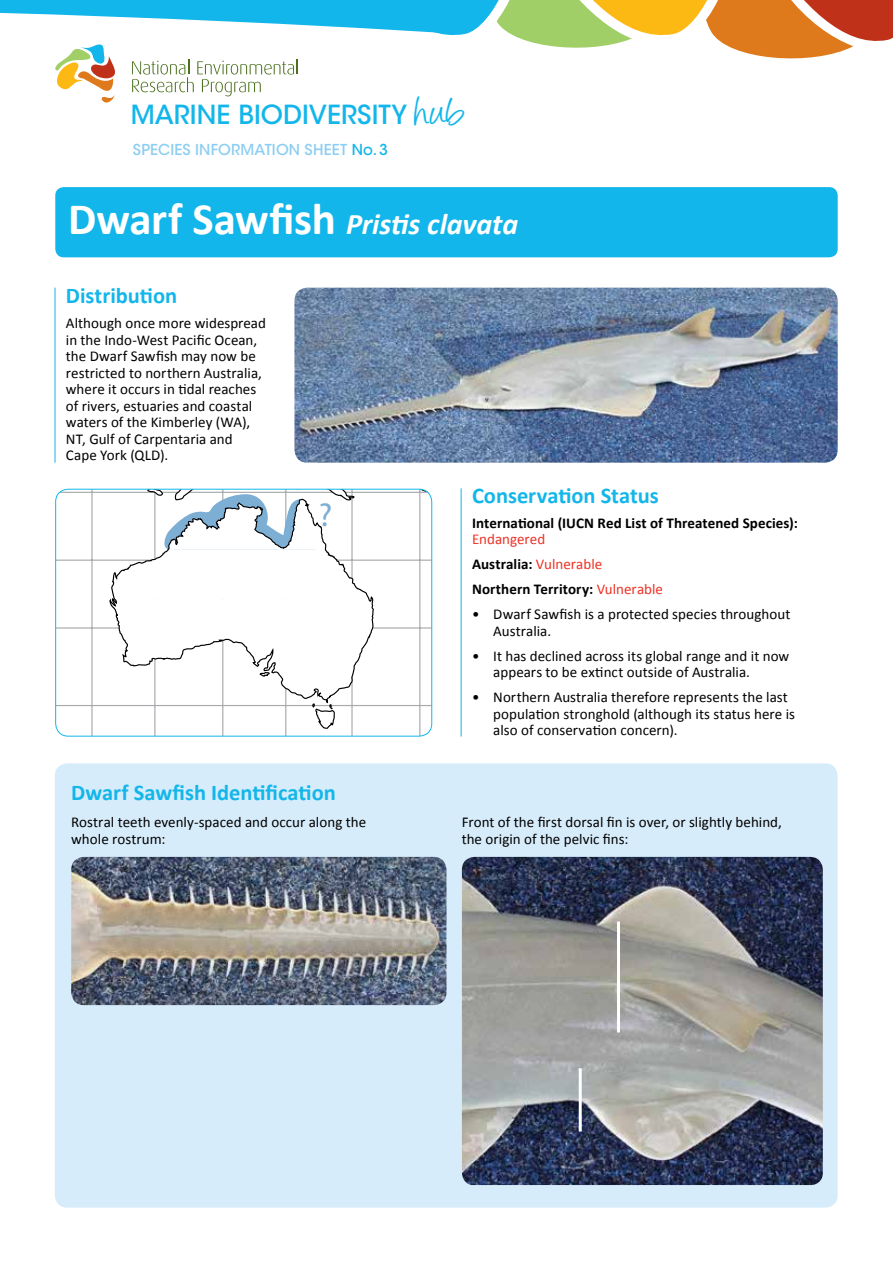
<style>
.page{position:relative;width:893px;height:1263px;background:#fff}
.page>*{position:absolute;margin:0;border:0;box-sizing:border-box;transform-origin:0 0}
.t1{font:700 33.3px "Syntax";color:#7daed3}
.t2{font:italic 700 30px "Calibri";letter-spacing:-.005em;color:#fff}
.t3{font:500 26.1px "ITC Avant Garde Std";color:#13b6ea}
.t4{font:700 22.5px "Calibri";color:#13b6ea}
.t5{font:15px/16.5px "Calibri";letter-spacing:.005em;color:#000}
.t6{font:15px/25px "Calibri";color:#ee3124}
.t7{font:700 15px "Calibri";letter-spacing:.005em;color:#000}
.t8{font:500 15px "ITC Avant Garde Std";letter-spacing:.01em;color:#8ccef1}
.s1{font-family:"Angelina";font-weight:400;font-size:45.75px}
.s2{color:#13b6ea}
.s3{font-style:normal;font-size:45px}
.s4{font-weight:700;color:#000}
</style>
<div class="page">
<svg style="left:56px;top:489px;width:376px;height:247px"></svg>
<div style="left:55px;top:489px;width:377px;height:247px;border:1px solid #13b6ea;border-radius:13px"></div>
<div style="left:55px;top:763px;width:783px;height:445px;background:#d7ecfa;border-radius:13px"></div>
<img style="left:294px;top:288px;width:544px;height:175px">
<svg style="left:0;top:0;width:893px;height:103px"></svg>
<div style="left:55px;top:187px;width:783px;height:70px;background:#13b6ea;border-radius:9px"></div>
<hr style="left:55px;top:288px;width:1px;height:175px;background:#13b6ea">
<hr style="left:461px;top:488px;width:1px;height:248px;background:#13b6ea">
<img style="left:71px;top:857px;width:375px;height:148px">
<img style="left:462px;top:857px;width:361px;height:328px">
<hr style="left:617px;top:921px;width:3px;height:111px;background:#fff">
<hr style="left:579px;top:1068px;width:3px;height:63px;background:#fff">
<h3 class="t3" style="left:131px;top:99px;width:336px">MARINE BIODIVERSITY <span class="s1">hub</span></h3>
<p class="t8" style="left:133px;top:140px;width:257px">SPECIES INFORMATION SHEET <span class="s2">NO. 3</span></p>
<h2 class="t2" style="left:68px;top:205px;width:452px"><span class="s3">Dwarf Sawfish</span> Pristis clavata</h2>
<h3 class="t4" style="left:66px;top:281px;width:113px">Distribution</h3>
<p class="t5" style="left:66px;top:315px;width:202px">Although once more widespread in the Indo-West Pacific Ocean, the Dwarf Sawfish may now be restricted to northern Australia, where it occurs in tidal reaches of rivers, estuaries and coastal waters of the Kimberley (WA),<br>NT, Gulf of Carpentaria and<br>Cape York (QLD).</p>
<h1 class="t1" style="left:319px;top:494px;width:15px">?</h1>
<h3 class="t4" style="left:472px;top:481px;width:188px">Conservation Status</h3>
<p class="t7" style="left:472px;top:513px;width:327px">International (IUCN Red List of Threatened Species):</p>
<p class="t6" style="left:472px;top:527px;width:193px">Endangered<br><span class="s4">Australia:</span> Vulnerable<br><span class="s4">Northern Territory:</span> Vulnerable</p>
<p class="t5" style="left:493px;top:606px;width:299px;text-indent:-21px">• Dwarf Sawfish is a protected species throughout<br>Australia.</p>
<p class="t5" style="left:493px;top:648px;width:297px;text-indent:-21px">• It has declined across its global range and it now appears to be extinct outside of Australia.</p>
<p class="t5" style="left:493px;top:689px;width:303px;text-indent:-21px">• Northern Australia therefore represents the last population stronghold (although its status here is also of conservation concern).</p>
<h3 class="t4" style="left:71px;top:778px;width:266px">Dwarf Sawfish Identification</h3>
<p class="t5" style="left:71px;top:814px;width:297px">Rostral teeth evenly-spaced and occur along the whole rostrum:</p>
<p class="t5" style="left:462px;top:814px;width:322px">Front of the first dorsal fin is over, or slightly behind, the origin of the pelvic fins:</p>
</div>
